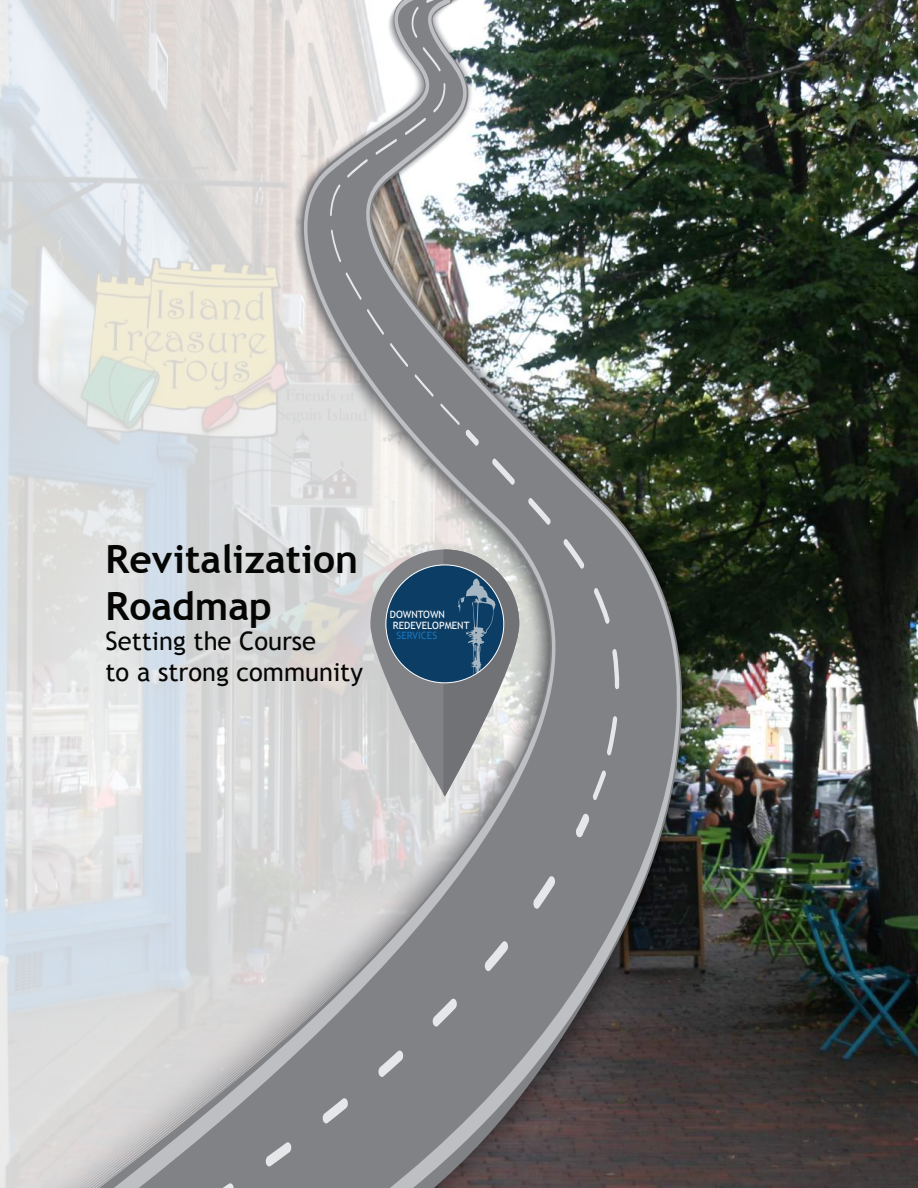
<style>
.page{position:relative;width:918px;height:1188px;background:#fff}
.page>*{position:absolute;margin:0;border:0;box-sizing:border-box;transform-origin:0 0}
.t1{font:700 39px/46.8px "Trebuchet MS";color:#050504}
.t2{font:25.5px/30.6px "Trebuchet MS";color:#050504}
.t3{font:10.05px "Trebuchet MS";color:#fff}
.t4{font:10.05px "Trebuchet MS";color:#1775bc}
</style>
<div class="page">
<img style="left:766px;top:0;width:152px;height:1188px">
<svg style="left:0;top:0;width:21px;height:1188px;background:#dbe0e4"></svg>
<svg style="left:21px;top:0;width:72px;height:1188px;background:#dddfe1"></svg>
<svg style="left:104px;top:0;width:25px;height:1188px;background:#dcdfdf"></svg>
<img style="left:129px;top:0;width:637px;height:1188px">
<svg style="left:217px;top:1183px;width:17px;height:5px"></svg>
<svg style="left:265px;top:826px;width:318px;height:340px;background:#959597"></svg>
<svg style="left:576px;top:813px;width:14px;height:24px"></svg>
<svg style="left:593px;top:770px;width:13px;height:30px"></svg>
<svg style="left:474px;top:439px;width:145px;height:316px;background:#878989"></svg>
<svg style="left:465px;top:429px;width:14px;height:17px"></svg>
<svg style="left:330px;top:0;width:130px;height:425px;background:#aaa9aa"></svg>
<svg style="left:427px;top:0;width:11px;height:3px"></svg>
<svg style="left:370px;top:549px;width:149px;height:248px;background:#7f8d98"></svg>
<h1 class="t1" style="left:106px;top:536px;width:254px">Revitalization<br>Roadmap</h1>
<p class="t2" style="left:106px;top:626px;width:259px">Setting the Course<br>to a strong community</p>
<p class="t3" style="left:390px;top:609px;width:57px">DOWNTOWN</p>
<p class="t4" style="left:396px;top:630px;width:42px">SERVICES</p>
<p class="t3" style="left:393px;top:619px;width:78px">REDEVELOPMENT</p>
</div>
